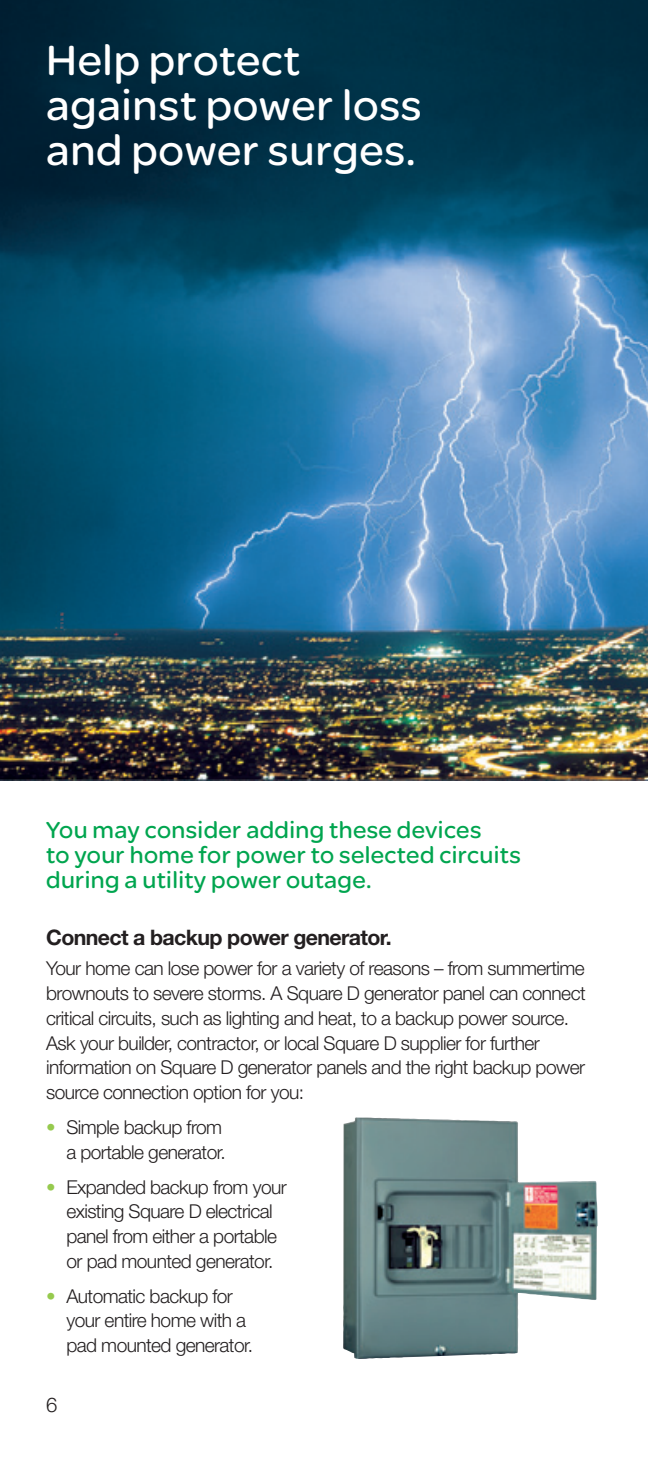
<style>
.page{position:relative;width:648px;height:1458px;background:#fff}
.page>*{position:absolute;margin:0;border:0;box-sizing:border-box;transform-origin:0 0}
.Headline_335_Green{font:45px/45px "SE Optimist";letter-spacing:.015em;color:#fff}
.Black_copy_Subhead{font:24.75px/24.8px "SE Optimist";letter-spacing:.015em;color:#00a54f}
.Black_copy_Subhead-2{font:700 21.38px "Helvetica Neue LT Std";letter-spacing:-.03em;color:#231f20}
.t1{font:300 20.25px "Helvetica Neue LT Std";color:#231f20}
.Body_Copy_Helv_45_bl{font:300 19.12px/24.8px "Helvetica Neue LT Std";letter-spacing:-.03em;color:#231f20}
.Body_Copy_Bullets{font:300 19.12px/24.8px "Helvetica Neue LT Std";letter-spacing:-.03em;color:#231f20;text-align:right}
.s1{color:#96ca4e}
</style>
<div class="page">
<img style="left:0;top:0;width:648px;height:781px">
<img style="left:343px;top:1117px;width:255px;height:242px">
<p class="Headline_335_Green" style="left:46px;top:37px;width:377px">Help protect against power loss and power surges.</p>
<p class="Black_copy_Subhead" style="left:46px;top:817px;width:476px">You may consider adding these devices<br>to your home for power to selected circuits during a utility power outage.</p>
<p class="Black_copy_Subhead-2" style="left:46px;top:925px;width:347px">Connect a backup power generator.</p>
<p class="Body_Copy_Helv_45_bl" style="left:46px;top:956px;width:541px">Your home can lose power for a variety of reasons – from summertime brownouts to severe storms. A Square D generator panel can connect critical circuits, such as lighting and heat, to a backup power source.<br>Ask your builder, contractor, or local Square D supplier for further information on Square D generator panels and the right backup power source connection option for you:</p>
<p class="Body_Copy_Bullets" style="left:46px;top:1114px;width:181px"><span class="s1">•</span> Simple backup from a portable generator.</p>
<p class="Body_Copy_Bullets" style="left:46px;top:1174px;width:242px;text-align:center"><span class="s1">•</span> Expanded backup from your existing Square D electrical panel from either a portable<br>or pad mounted generator.</p>
<p class="Body_Copy_Bullets" style="left:66px;top:1283px;width:188px;text-align:left;text-indent:-20px"><span class="s1">•</span> Automatic backup for your entire home with a pad mounted generator.</p>
<p class="t1" style="left:46px;top:1393px;width:13px">6</p>
</div>
